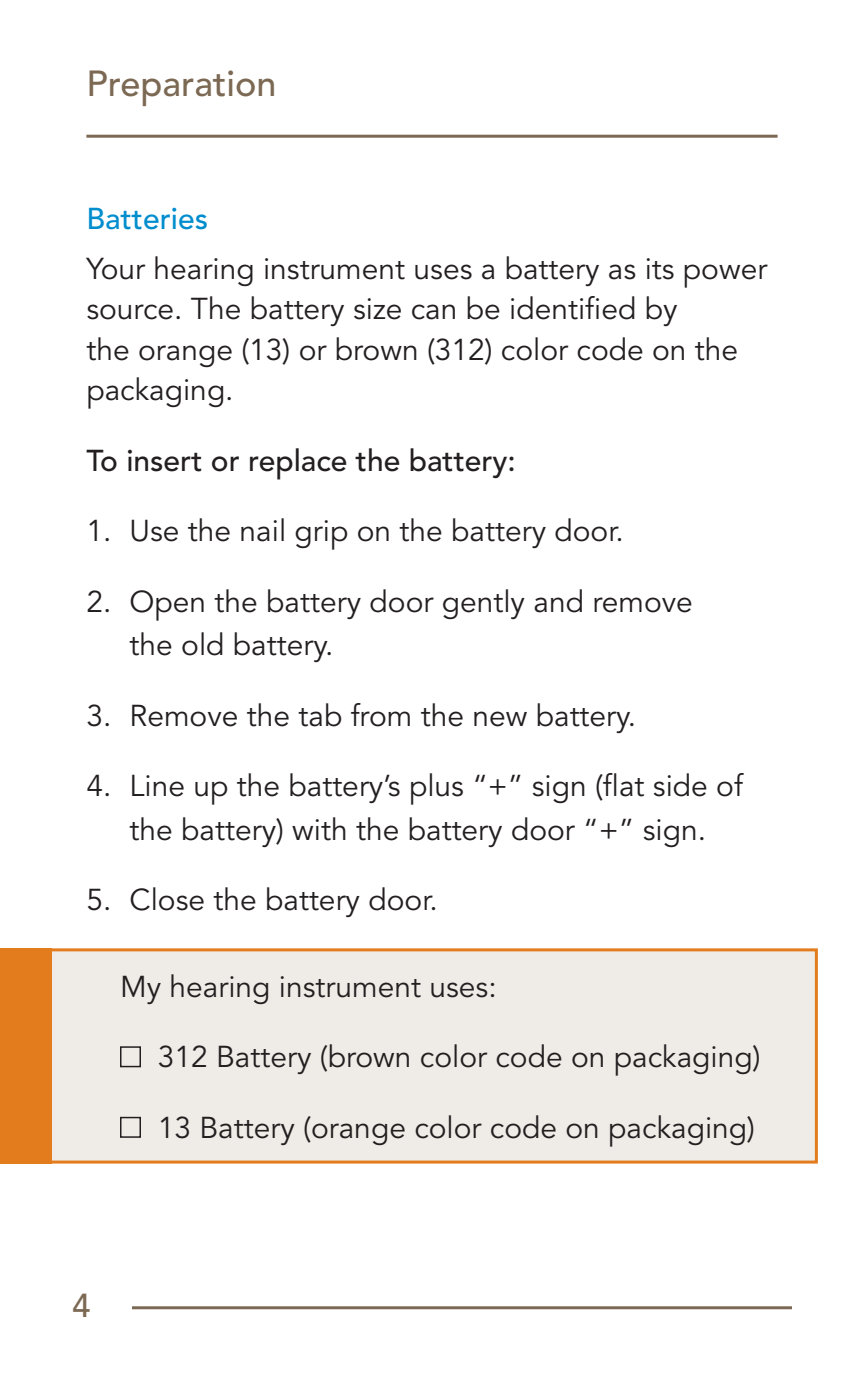
<style>
.page{position:relative;width:864px;height:1377px;background:#fff}
.page>*{position:absolute;margin:0;border:0;box-sizing:border-box;transform-origin:0 0}
.t1{font:36px "Avenir LT SLI Std Medium";color:#7c6954}
.t2{font:33px "Avenir LT SLI Std Medium";color:#7c6954}
.t3{font:30px/40.5px "Avenir LT SLI Std Book";color:#231f20}
.t4{font:30px "Avenir LT SLI Std Medium";color:#231f20}
.t5{font:30px "Avenir LT SLI Std Medium";color:#008dce}
</style>
<div class="page">
<hr style="left:132px;top:1306px;width:660px;height:3px;background:#7c6954">
<hr style="left:86px;top:135px;width:692px;height:3px;background:#7c6954">
<div style="left:51px;top:948px;width:767px;height:216px;background:#efece8"></div>
<div style="left:0;top:948px;width:51px;height:216px;background:#e37c1c"></div>
<p class="t1" style="left:86px;top:63px;width:192px">Preparation</p>
<p class="t5" style="left:86px;top:202px;width:123px">Batteries</p>
<p class="t3" style="left:86px;top:249px;width:682px">Your hearing instrument uses a battery as its power source. The battery size can be identified by<br>the orange (13) or brown (312) color code on the packaging.</p>
<p class="t4" style="left:86px;top:443px;width:431px">To insert or replace the battery:</p>
<p class="t3" style="left:86px;top:512px;width:539px">1. Use the nail grip on the battery door.</p>
<p class="t3" style="left:130px;top:581px;width:565px;line-height:43.5px;text-indent:-43px">2. Open the battery door gently and remove the old battery.</p>
<p class="t3" style="left:86px;top:696px;width:551px">3. Remove the tab from the new battery.</p>
<p class="t3" style="left:86px;top:765px;width:658px;line-height:43.5px;text-align:center">4. Line up the battery’s plus “+” sign (flat side of the battery) with the battery door “+” sign.</p>
<p class="t3" style="left:86px;top:881px;width:353px">5. Close the battery door.</p>
<p class="t3" style="left:120px;top:967px;width:378px">My hearing instrument uses:</p>
<p class="t2" style="left:72px;top:1287px;width:20px">4</p>
<p class="t3" style="left:158px;top:1038px;width:604px">312 Battery (brown color code on packaging)</p>
<p class="t3" style="left:158px;top:1108px;width:599px">13 Battery (orange color code on packaging)</p>
</div>
